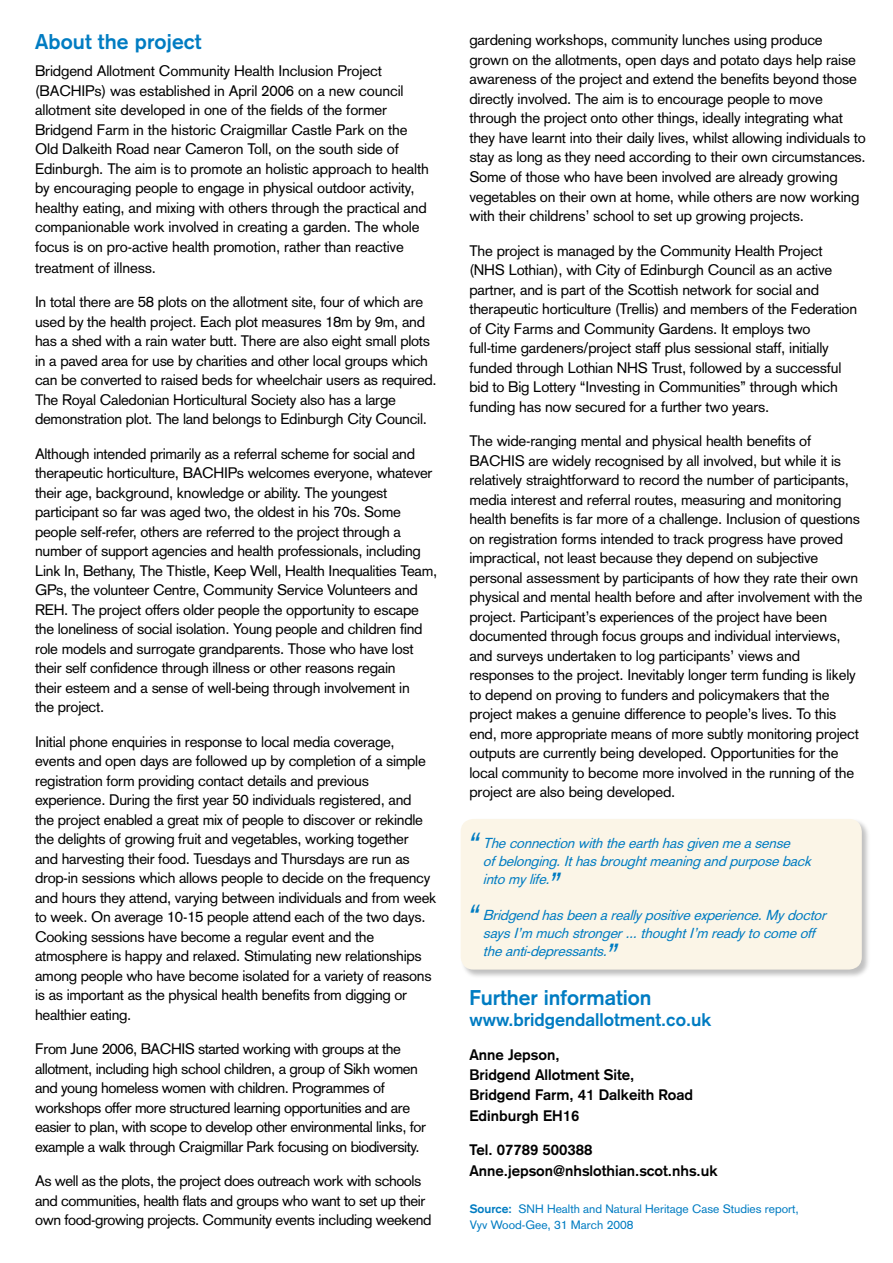
<style>
.page{position:relative;width:893px;height:1263px;background:#fff}
.page>*{position:absolute;margin:0;border:0;box-sizing:border-box;transform-origin:0 0}
.t1{font:italic 30px "Akzidenz Grotesk";color:#007cc2}
.t2{font:700 21px "Akzidenz Grotesk";color:#007cc2}
.t3{font:700 18px "Akzidenz Grotesk";color:#007cc2}
.t4{font:15px/19.5px "Akzidenz Grotesk";letter-spacing:-.015em;color:#000}
.t5{font:700 15px/19.5px "Akzidenz Grotesk";color:#000}
.t6{font:italic 14.25px/18px "Akzidenz Grotesk";color:#007cc2}
.t7{font:12px/16.5px "Akzidenz Grotesk";color:#007cc2}
.s1{font-weight:700}
</style>
<div class="page">
<div style="left:459px;top:818px;width:413px;height:161px;background:#000;opacity:.25"></div>
<div style="left:461px;top:819px;width:401px;height:150px;background:#fbf5e7;border-radius:13px"></div>
<h2 class="t2" style="left:35px;top:29px;width:168px">About the project</h2>
<p class="t4" style="left:35px;top:61px;width:395px">Bridgend Allotment Community Health Inclusion Project (BACHIPs) was established in April 2006 on a new council allotment site developed in one of the fields of the former Bridgend Farm in the historic Craigmillar Castle Park on the Old Dalkeith Road near Cameron Toll, on the south side of Edinburgh. The aim is to promote an holistic approach to health by encouraging people to engage in physical outdoor activity, healthy eating, and mixing with others through the practical and companionable work involved in creating a garden. The whole focus is on pro-active health promotion, rather than reactive</p>
<p class="t4" style="left:35px;top:258px;width:122px">treatment of illness.</p>
<p class="t4" style="left:35px;top:292px;width:403px">In total there are 58 plots on the allotment site, four of which are used by the health project. Each plot measures 18m by 9m, and has a shed with a rain water butt. There are also eight small plots in a paved area for use by charities and other local groups which can be converted to raised beds for wheelchair users as required.<br>The Royal Caledonian Horticultural Society also has a large demonstration plot. The land belongs to Edinburgh City Council.</p>
<p class="t4" style="left:35px;top:444px;width:404px">Although intended primarily as a referral scheme for social and therapeutic horticulture, BACHIPs welcomes everyone, whatever their age, background, knowledge or ability. The youngest participant so far was aged two, the oldest in his 70s. Some people self-refer, others are referred to the project through a number of support agencies and health professionals, including Link In, Bethany, The Thistle, Keep Well, Health Inequalities Team, GPs, the volunteer Centre, Community Service Volunteers and REH. The project offers older people the opportunity to escape the loneliness of social isolation. Young people and children find role models and surrogate grandparents. Those who have lost their self confidence through illness or other reasons regain<br>their esteem and a sense of well-being through involvement in<br>the project.</p>
<p class="t4" style="left:35px;top:732px;width:403px">Initial phone enquiries in response to local media coverage, events and open days are followed up by completion of a simple registration form providing contact details and previous experience. During the first year 50 individuals registered, and<br>the project enabled a great mix of people to discover or rekindle the delights of growing fruit and vegetables, working together<br>and harvesting their food. Tuesdays and Thursdays are run as drop-in sessions which allows people to decide on the frequency and hours they attend, varying between individuals and from week to week. On average 10-15 people attend each of the two days.<br>Cooking sessions have become a regular event and the atmosphere is happy and relaxed. Stimulating new relationships among people who have become isolated for a variety of reasons is as important as the physical health benefits from digging or healthier eating.</p>
<p class="t4" style="left:35px;top:1039px;width:393px">From June 2006, BACHIS started working with groups at the allotment, including high school children, a group of Sikh women and young homeless women with children. Programmes of workshops offer more structured learning opportunities and are easier to plan, with scope to develop other environmental links, for example a walk through Craigmillar Park focusing on biodiversity.</p>
<p class="t4" style="left:35px;top:1171px;width:398px">As well as the plots, the project does outreach work with schools and communities, health flats and groups who want to set up their own food-growing projects. Community events including weekend</p>
<p class="t4" style="left:469px;top:30px;width:398px">gardening workshops, community lunches using produce grown on the allotments, open days and potato days help raise awareness of the project and extend the benefits beyond those directly involved. The aim is to encourage people to move through the project onto other things, ideally integrating what they have learnt into their daily lives, whilst allowing individuals to stay as long as they need according to their own circumstances.<br>Some of those who have been involved are already growing vegetables on their own at home, while others are now working with their childrens’ school to set up growing projects.</p>
<p class="t4" style="left:469px;top:240px;width:389px">The project is managed by the Community Health Project (NHS Lothian), with City of Edinburgh Council as an active partner, and is part of the Scottish network for social and therapeutic horticulture (Trellis) and members of the Federation of City Farms and Community Gardens. It employs two full-time gardeners/project staff plus sessional staff, initially funded through Lothian NHS Trust, followed by a successful bid to Big Lottery “Investing in Communities” through which funding has now secured for a further two years.</p>
<p class="t4" style="left:469px;top:431px;width:395px">The wide-ranging mental and physical health benefits of BACHIS are widely recognised by all involved, but while it is relatively straightforward to record the number of participants, media interest and referral routes, measuring and monitoring health benefits is far more of a challenge. Inclusion of questions on registration forms intended to track progress have proved impractical, not least because they depend on subjective personal assessment by participants of how they rate their own physical and mental health before and after involvement with the project. Participant’s experiences of the project have been documented through focus groups and individual interviews, and surveys undertaken to log participants’ views and responses to the project. Inevitably longer term funding is likely to depend on proving to funders and policymakers that the project makes a genuine difference to people’s lives. To this end, more appropriate means of more subtly monitoring project outputs are currently being developed. Opportunities for the local community to become more involved in the running of the project are also being developed.</p>
<p class="t6" style="left:483px;top:834px;width:334px">The connection with the earth has given me a sense<br>of belonging. It has brought meaning and purpose back into my life.</p>
<p class="t6" style="left:483px;top:906px;width:349px">Bridgend has been a really positive experience. My doctor says I’m much stronger ... thought I’m ready to come off the anti-depressants.</p>
<h1 class="t1" style="left:466px;top:826px;width:23px">“</h1>
<h1 class="t1" style="left:546px;top:866px;width:23px">”</h1>
<h1 class="t1" style="left:465px;top:897px;width:23px">“</h1>
<h1 class="t1" style="left:603px;top:937px;width:23px">”</h1>
<h2 class="t2" style="left:469px;top:985px;width:184px">Further information</h2>
<p class="t3" style="left:469px;top:1009px;width:243px">www.bridgendallotment.co.uk</p>
<p class="t5" style="left:469px;top:1045px;width:225px">Anne Jepson,<br>Bridgend Allotment Site,<br>Bridgend Farm, 41 Dalkeith Road</p>
<p class="t5" style="left:469px;top:1105px;width:112px">Edinburgh EH16</p>
<p class="t5" style="left:469px;top:1139px;width:249px;line-height:21px">Tel. 07789 500388<br>Anne.jepson@nhslothian.scot.nhs.uk</p>
<p class="t7" style="left:470px;top:1200px;width:331px"><span class="s1">Source:</span> SNH Health and Natural Heritage Case Studies report,<br>Vyv Wood-Gee, 31 March 2008</p>
</div>
